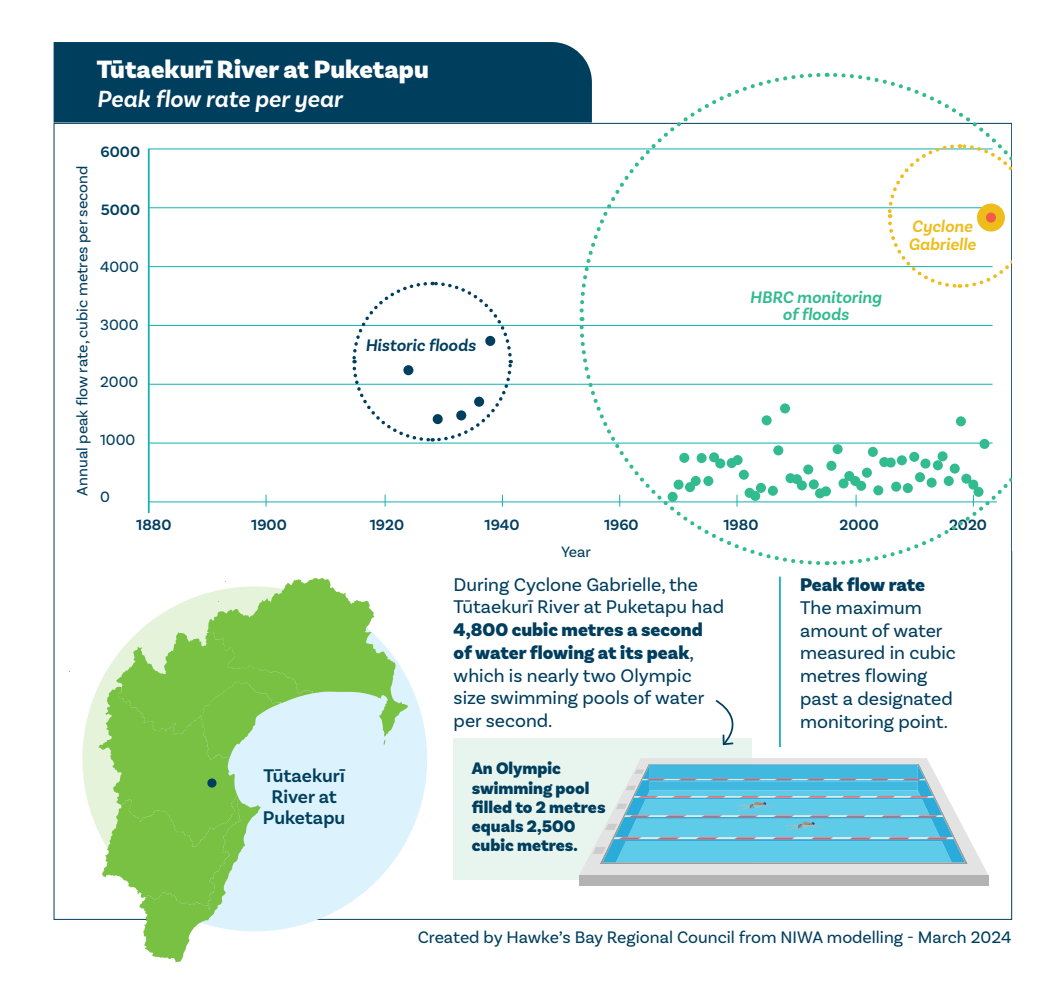
<style>
.page{position:relative;width:1042px;height:993px;background:#fff}
.page>*{position:absolute;margin:0;border:0;box-sizing:border-box;transform-origin:0 0}
.t1{font:900 26.25px "Basic Sans";color:#fff}
.t2{font:italic 600 24.5px "Basic Sans";color:#fff}
.t3{font:19.25px/22.8px "Basic Sans";color:#003e5e}
.t4{font:600 19.25px/21px "Basic Sans";color:#003e5e;text-align:center}
.t5{font:17.5px "Basic Sans";color:#003e5e}
.t6{font:900 17.5px/19.2px "Basic Sans";color:#003e5e}
.t7{font:italic 600 17.5px/17.5px "Basic Sans";color:#32bb8f;text-align:center}
.t8{font:italic 600 17.5px/17.5px "Basic Sans";color:#eebc1b}
.t9{font:italic 600 17.5px "Basic Sans";color:#003e5e}
.t10{font:15.75px "Basic Sans";color:#003e5e}
.t11{font:600 15.75px "Basic Sans";color:#003e5e}
.s1{font-weight:900}
</style>
<div class="page">
<hr style="left:149px;top:148px;width:843px;height:1px;background:#11b1b1">
<hr style="left:149px;top:207px;width:843px;height:1px;background:#11b1b1">
<hr style="left:149px;top:266px;width:843px;height:1px;background:#11b1b1">
<hr style="left:148px;top:501px;width:849px;height:1px;background:#11b1b1">
<hr style="left:149px;top:442px;width:843px;height:1px;background:#11b1b1">
<hr style="left:149px;top:383px;width:843px;height:1px;background:#11b1b1">
<hr style="left:149px;top:325px;width:843px;height:1px;background:#11b1b1">
<div style="left:54px;top:42px;width:537px;height:80px;background:#003e5e"></div>
<svg style="left:266px;top:494px;width:1px;height:12px"></svg>
<hr style="left:148px;top:148px;width:2px;height:365px;background:#11b1b1">
<svg style="left:385px;top:494px;width:1px;height:12px"></svg>
<svg style="left:821px;top:486px;width:10px;height:10px"></svg>
<svg style="left:826px;top:460px;width:10px;height:10px"></svg>
<svg style="left:408px;top:680px;width:19px;height:240px"></svg>
<svg style="left:82px;top:688px;width:16px;height:142px;fill:#e5f3db"></svg>
<svg style="left:98px;top:577px;width:310px;height:384px"></svg>
<div style="left:207px;top:778px;width:9px;height:9px;background:#003e5e;border-radius:50%"></div>
<svg style="left:350px;top:281px;width:164px;height:162px"></svg>
<svg style="left:830px;top:319px;width:183px;height:248px"></svg>
<svg style="left:826px;top:72px;width:186px;height:243px"></svg>
<svg style="left:577px;top:71px;width:245px;height:248px"></svg>
<svg style="left:577px;top:324px;width:250px;height:242px"></svg>
<svg style="left:886px;top:142px;width:126px;height:148px"></svg>
<div style="left:1012px;top:118px;width:30px;height:432px;background:#fff"></div>
<div style="left:454px;top:738px;width:298px;height:142px;background:#e8f5ee"></div>
<svg style="left:580px;top:758px;width:408px;height:116px;fill:#e3e3e3"></svg>
<div style="left:579px;top:874px;width:409px;height:11px;background:#b3b3b3"></div>
<svg style="left:592px;top:763px;width:376px;height:100px;background:#76c8e0"></svg>
<svg style="left:737px;top:804px;width:38px;height:10px"></svg>
<hr style="left:779px;top:576px;width:2px;height:170px;background:#11b1b1">
<svg style="left:715px;top:699px;width:19px;height:47px"></svg>
<p class="t1" style="left:97px;top:53px;width:333px">Tūtaekurī River at Puketapu</p>
<p class="t2" style="left:97px;top:84px;width:247px">Peak flow rate per year</p>
<p class="t10" style="left:73px;top:495px;width:331px;rotate:-90deg">Annual peak flow rate, cubic metres per second</p>
<p class="t11" style="left:101px;top:142px;width:41px">6000</p>
<p class="t11" style="left:101px;top:200px;width:41px">5000</p>
<p class="t10" style="left:100px;top:257px;width:40px">4000</p>
<p class="t10" style="left:100px;top:315px;width:40px">3000</p>
<p class="t10" style="left:100px;top:372px;width:40px">2000</p>
<p class="t10" style="left:100px;top:430px;width:37px">1000</p>
<p class="t10" style="left:100px;top:487px;width:11px">0</p>
<p class="t9" style="left:365px;top:334px;width:112px">Historic floods</p>
<p class="t7" style="left:750px;top:288px;width:133px">HBRC monitoring of floods</p>
<p class="t8" style="left:908px;top:217px;width:69px">Cyclone<br>Gabrielle</p>
<p class="t11" style="left:136px;top:515px;width:37px">1880</p>
<p class="t11" style="left:251px;top:515px;width:37px">1900</p>
<p class="t11" style="left:370px;top:515px;width:36px">1920</p>
<p class="t11" style="left:484px;top:515px;width:36px">1940</p>
<p class="t11" style="left:604px;top:515px;width:36px">1960</p>
<p class="t11" style="left:723px;top:515px;width:36px">1980</p>
<p class="t11" style="left:839px;top:515px;width:41px">2000</p>
<p class="t11" style="left:949px;top:515px;width:40px">2020</p>
<p class="t4" style="left:263px;top:765px;width:84px">Tūtaekurī<br>River at<br>Puketapu</p>
<p class="t10" style="left:561px;top:541px;width:32px">Year</p>
<p class="t3" style="left:454px;top:572px;width:272px">During Cyclone Gabrielle, the<br>Tūtaekurī River at Puketapu had<br><span class="s1">4,800 cubic metres a second of water flowing at its peak</span>, which is nearly two Olympic size swimming pools of water per second.</p>
<p class="t6" style="left:472px;top:759px;width:135px">An Olympic swimming pool filled to 2 metres equals 2,500 cubic metres.</p>
<p class="t3" style="left:800px;top:573px;width:157px"><span class="s1">Peak flow rate<br></span>The maximum amount of water measured in cubic metres flowing past a designated monitoring point.</p>
<p class="t5" style="left:418px;top:926px;width:595px">Created by Hawke’s Bay Regional Council from NIWA modelling - March 2024</p>
</div>
